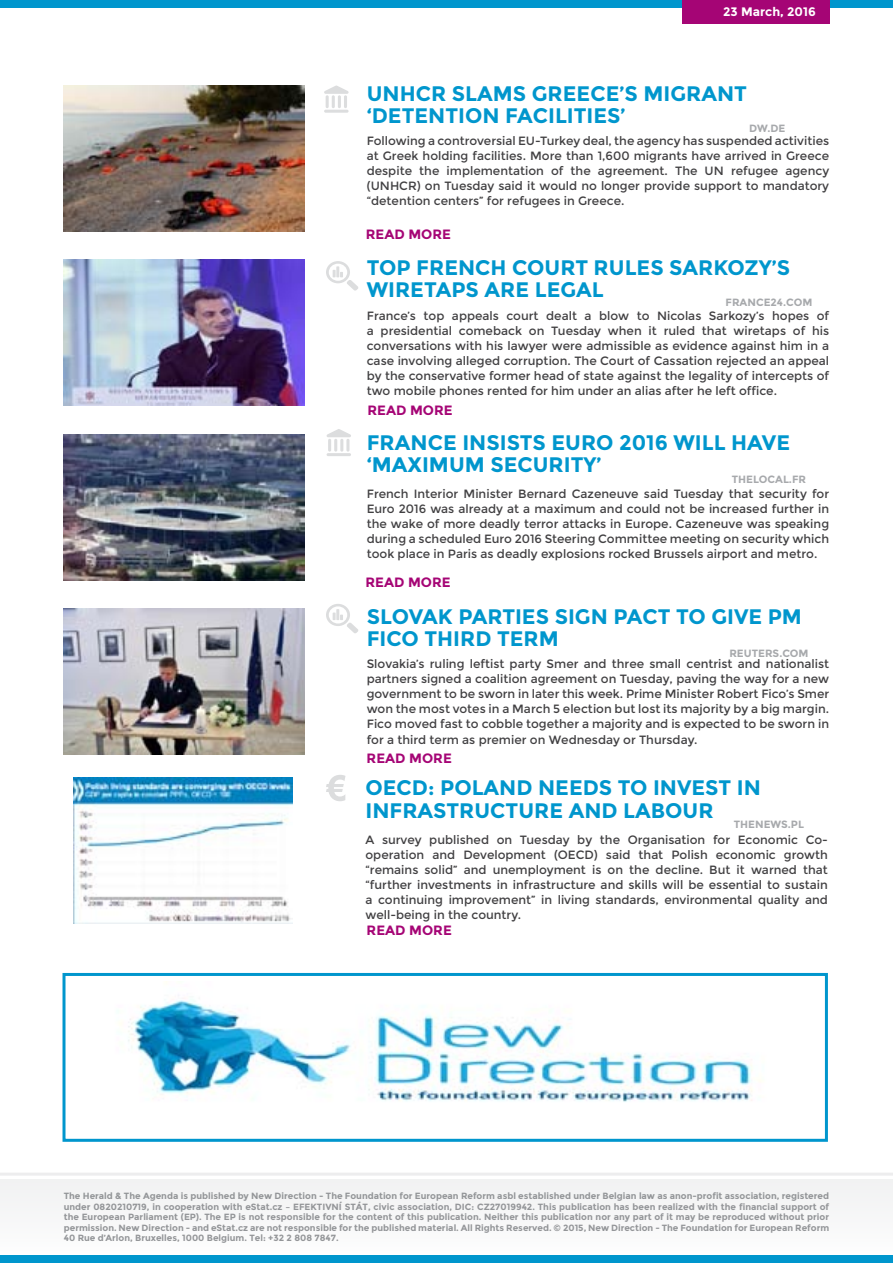
<style>
.page{position:relative;width:893px;height:1263px;background:#fff}
.page>*{position:absolute;margin:0;border:0;box-sizing:border-box;transform-origin:0 0}
.t1{font:700 21px/22.5px "Montserrat";color:#0096cd}
.t2{font:700 13.5px "Montserrat";color:#a50575}
.t3{font:700 12.3px "Montserrat";color:#fff}
.t4{font:12px/15px "Montserrat";color:#414042;text-align:justify}
.t5{font:700 10.5px "Montserrat";color:#a7a9ac}
.t6{font:700 9px/10.5px "Montserrat";color:#939598;text-align:justify}
</style>
<div class="page">
<div style="left:0;top:0;width:893px;height:7px;background:#0096cd"></div>
<div style="left:0;top:1179px;width:893px;height:76px;background:#f6f7f7"></div>
<hr style="left:0;top:1172px;width:893px;height:3px;background:#ededee">
<div style="left:0;top:1255px;width:893px;height:8px;background:#0096cd"></div>
<div style="left:682px;top:0;width:147px;height:24px;background:#a50575"></div>
<img style="left:119px;top:981px;width:643px;height:121px">
<img style="left:64px;top:85px;width:241px;height:146px">
<svg style="left:324px;top:85px;width:25px;height:23px"></svg>
<hr style="left:324px;top:110px;width:25px;height:3px;background:#dcddde;border-radius:2px">
<img style="left:64px;top:608px;width:241px;height:146px">
<div style="left:63px;top:973px;width:765px;height:169px;border:3px solid #0096cd"></div>
<img style="left:64px;top:259px;width:241px;height:147px">
<img style="left:73px;top:777px;width:220px;height:146px">
<img style="left:64px;top:434px;width:241px;height:146px">
<svg style="left:326px;top:429px;width:25px;height:23px"></svg>
<hr style="left:327px;top:453px;width:24px;height:3px;background:#dcddde;border-radius:2px">
<svg style="left:326px;top:604px;width:32px;height:29px"></svg>
<svg style="left:326px;top:775px;width:19px;height:26px"></svg>
<svg style="left:326px;top:261px;width:32px;height:30px"></svg>
<p class="t3" style="left:723px;top:4px;width:94px">23 March, 2016</p>
<h1 class="t1" style="left:367px;top:82px;width:378px;text-indent:49px">CR slams Greece’s m igrant ‘detention facilities’</h1>
<h1 class="t1" style="left:367px;top:82px;width:17px">UNH</h1>
<p class="t5" style="left:749px;top:122px;width:29px">DW.DE</p>
<p class="t4" style="left:367px;top:134px;width:464px">Following a controversial EU-Turkey deal, the agency has suspended activities at Greek holding facilities. More than 1,600 migrants have arrived in Greece despite the implementation of the agreement. The UN refugee agency (UNHCR) on Tuesday said it would no longer provide support to mandatory “detention centers” for refugees in Greece.</p>
<p class="t2" style="left:366px;top:226px;width:11px">READ</p>
<p class="t2" style="left:408px;top:226px;width:24px">MORE</p>
<h1 class="t1" style="left:367px;top:256px;width:425px">Top French court rules Sarkozy’s wiretaps are legal</h1>
<p class="t5" style="left:726px;top:296px;width:9px">FRAN</p>
<p class="t5" style="left:756px;top:296px;width:58px">CE24.COM</p>
<p class="t4" style="left:367px;top:308px;width:464px">France’s top appeals court dealt a blow to Nicolas Sarkozy’s hopes of a presidential comeback on Tuesday when it ruled that wiretaps of his conversations with his lawyer were admissible as evidence against him in a case involving alleged corruption. The Court of Cassation rejected an appeal by the conservative former head of state against the legality of intercepts of two mobile phones rented for him under an alias after he left office.</p>
<p class="t2" style="left:367px;top:402px;width:11px">READ</p>
<p class="t2" style="left:410px;top:402px;width:24px">MORE</p>
<h1 class="t1" style="left:367px;top:431px;width:425px">France insists Euro 2016 will have ‘maxim um security’</h1>
<p class="t5" style="left:732px;top:473px;width:15px">THELO</p>
<p class="t5" style="left:767px;top:473px;width:32px">CAL.FR</p>
<p class="t4" style="left:367px;top:486px;width:464px">French Interior Minister Bernard Cazeneuve said Tuesday that security for Euro 2016 was already at a maximum and could not be increased further in the wake of more deadly terror attacks in Europe. Cazeneuve was speaking during a scheduled Euro 2016 Steering Committee meeting on security which took place in Paris as deadly explosions rocked Brussels airport and metro.</p>
<p class="t2" style="left:365px;top:574px;width:11px">READ</p>
<p class="t2" style="left:408px;top:574px;width:24px">MORE</p>
<h1 class="t1" style="left:367px;top:605px;width:437px">Slovak part ies sign pact to give PM<br>Fico third term</h1>
<p class="t5" style="left:729px;top:647px;width:8px">REU</p>
<p class="t5" style="left:752px;top:647px;width:14px">TERS</p>
<p class="t5" style="left:779px;top:647px;width:31px">.COM</p>
<p class="t4" style="left:367px;top:657px;width:464px">Slovakia’s ruling leftist party Smer and three small centrist and nationalist partners signed a coalition agreement on Tuesday, paving the way for a new government to be sworn in later this week. Prime Minister Robert Fico’s Smer won the most votes in a March 5 election but lost its majority by a big margin.<br>Fico moved fast to cobble together a majority and is expected to be sworn in for a third term as premier on Wednesday or Thursday.</p>
<p class="t2" style="left:367px;top:750px;width:11px">READ</p>
<p class="t2" style="left:409px;top:750px;width:24px">MORE</p>
<h1 class="t1" style="left:365px;top:776px;width:397px">oecd: Poland needs to invest in infrastructure and labour</h1>
<p class="t5" style="left:734px;top:818px;width:16px">THENEWS</p>
<p class="t5" style="left:788px;top:818px;width:10px">.PL</p>
<p class="t4" style="left:365px;top:832px;width:464px">A survey published on Tuesday by the Organisation for Economic Co&shy;operation and Development (OECD) said that Polish economic growth “remains solid” and unemployment is on the decline. But it warned that “further investments in infrastructure and skills will be essential to sustain a continuing improvement” in living standards, environmental quality and well-being in the country.</p>
<p class="t2" style="left:367px;top:922px;width:11px">READ</p>
<p class="t2" style="left:409px;top:922px;width:24px">MORE</p>
<p class="t6" style="left:64px;top:1191px;width:767px">The Herald &amp; The Agenda is published by New Direction - The Foundation for European Reform asbl established under Belgian law as anon-profit association, registered under 0820210719, in cooperation with eStat.cz – EFEKTIVNÍ STÁT, civic association, DIC: CZ27019942. This publication has been realized with the financial support of the European Parliament (EP). The EP is not responsible for the content of this publication. Neither this publication nor any part of it may be reproduced without prior permission. New Direction - and eStat.cz are not responsible for the published material. All Rights Reserved. © 2015, New Direction - The Foundation for European Reform 40 Rue d’Arlon, Bruxelles, 1000 Belgium. Tel: +32 2 808 7847.</p>
</div>
